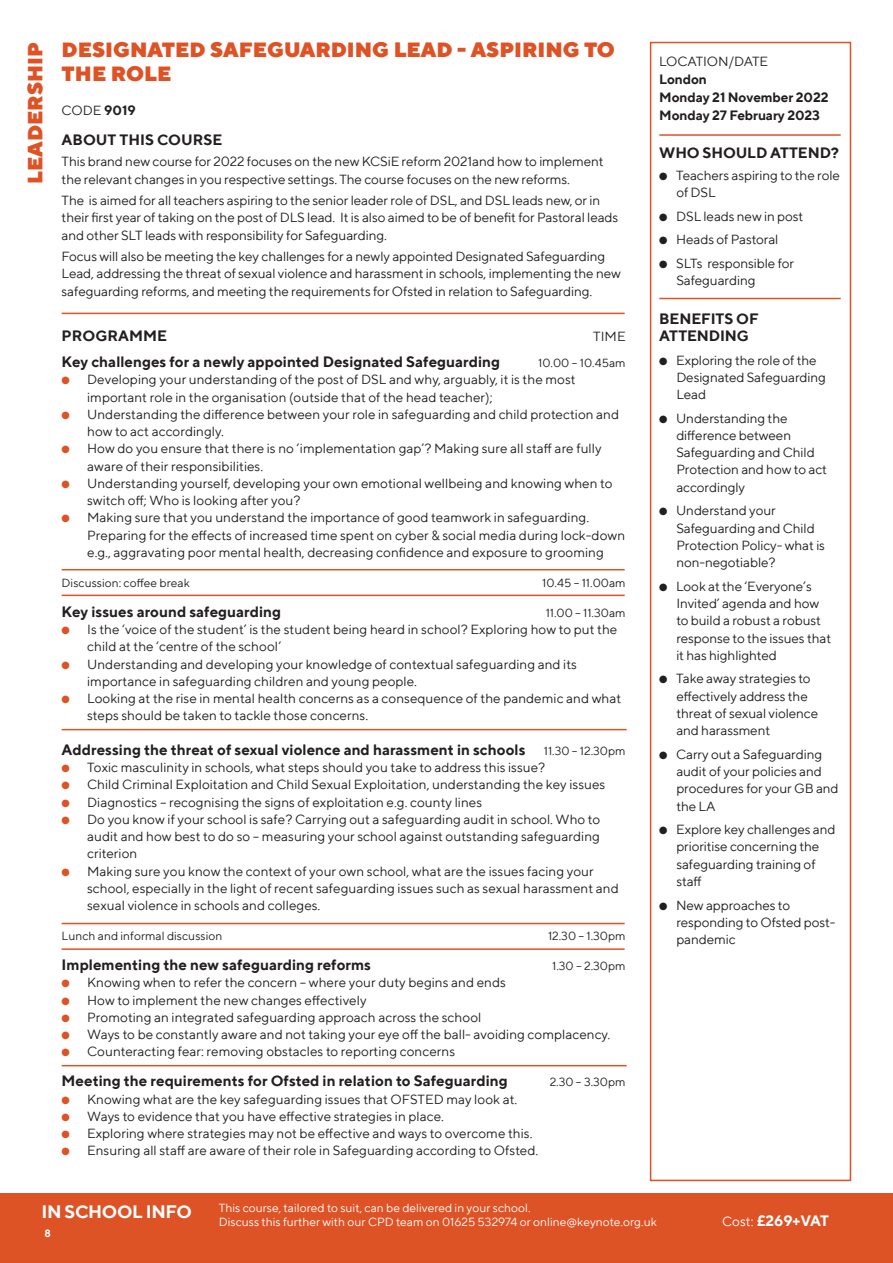
<style>
.page{position:relative;width:893px;height:1263px;background:#fff}
.page>*{position:absolute;margin:0;border:0;box-sizing:border-box;transform-origin:0 0}
.t1{font:900 21px/24px "TT Norms";color:#de5326}
.t2{font:700 18px "TT Norms";letter-spacing:-.02em;color:#fff}
.t3{font:700 15px/17.2px "TT Norms";color:#231f20}
.t4{font:700 15px "TT Norms";letter-spacing:-.03em;color:#fff}
.t5{font:13.5px/17.2px "TT Norms";color:#231f20}
.t6{font:700 13.5px/18px "TT Norms";letter-spacing:-.01em;color:#231f20}
.t7{font:12px "TT Norms";color:#fff}
.t8{font:12px "TT Norms";color:#231f20}
.t9{font:700 10.5px "TT Norms";color:#fff}
.s1{font-weight:700}
.s2{color:#de5326}
.s3{font-weight:400;font-size:12px}
.s4{font-weight:400;font-size:13.5px}
</style>
<div class="page">
<div style="left:0;top:1193px;width:893px;height:70px;background:#de5326"></div>
<hr style="left:62px;top:729px;width:565px;height:1px;background:#de5326">
<hr style="left:62px;top:1065px;width:565px;height:1px;background:#de5326">
<hr style="left:62px;top:313px;width:563px;height:1px;background:#de5326">
<div style="left:650px;top:42px;width:201px;height:1139px;background:#fff;border:2px solid #de5326"></div>
<hr style="left:659px;top:134px;width:182px;height:2px;background:#de5326">
<hr style="left:659px;top:298px;width:182px;height:1px;background:#de5326">
<hr style="left:62px;top:569px;width:563px;height:1px;background:#de5326">
<hr style="left:62px;top:595px;width:563px;height:1px;background:#de5326">
<hr style="left:62px;top:923px;width:563px;height:1px;background:#de5326">
<hr style="left:62px;top:948px;width:563px;height:2px;background:#de5326">
<p class="t1" style="left:23px;top:184px;width:143px;rotate:-90deg">LEADERSHIP</p>
<p class="t1" style="left:62px;top:38px;width:555px">DESIGNATED SAFEGUARDING LEAD - ASPIRING TO<br>THE ROLE</p>
<p class="t5" style="left:62px;top:101px;width:76px">CODE <span class="s1">9019</span></p>
<p class="t3" style="left:62px;top:131px;width:162px">ABOUT THIS COURSE</p>
<p class="t5" style="left:62px;top:153px;width:544px">This brand new course for 2022 focuses on the new KCSiE reform 2021and how to implement the relevant changes in you respective settings. The course focuses on the new reforms.</p>
<p class="t5" style="left:62px;top:191px;width:558px">The is aimed for all teachers aspiring to the senior leader role of DSL, and DSL leads new, or in their first year of taking on the post of DLS lead. It is also aimed to be of benefit for Pastoral leads and other SLT leads with responsibility for Safeguarding.</p>
<p class="t5" style="left:62px;top:247px;width:561px">Focus will also be meeting the key challenges for a newly appointed Designated Safeguarding<br>Lead, addressing the threat of sexual violence and harassment in schools, implementing the new safeguarding reforms, and meeting the requirements for Ofsted in relation to Safeguarding.</p>
<p class="t3" style="left:62px;top:327px;width:107px">PROGRAMME</p>
<p class="t5" style="left:593px;top:328px;width:34px">TIME</p>
<p class="t3" style="left:62px;top:353px;width:440px">Key challenges for a newly appointed Designated Safeguarding</p>
<p class="t8" style="left:538px;top:355px;width:89px">10.00 – 10.45am</p>
<p class="t5" style="left:87px;top:371px;width:490px;text-indent:-26px"><span class="s2">●</span> Developing your understanding of the post of DSL and why, arguably, it is the most important role in the organisation (outside that of the head teacher);</p>
<p class="t5" style="left:87px;top:405px;width:534px;text-indent:-26px"><span class="s2">●</span> Understanding the difference between your role in safeguarding and child protection and how to act accordingly.</p>
<p class="t5" style="left:87px;top:440px;width:516px;text-indent:-26px"><span class="s2">●</span> How do you ensure that there is no ‘implementation gap’? Making sure all staff are fully aware of their responsibilities.</p>
<p class="t5" style="left:87px;top:474px;width:527px;text-indent:-26px"><span class="s2">●</span> Understanding yourself, developing your own emotional wellbeing and knowing when to switch off; Who is looking after you?</p>
<p class="t5" style="left:62px;top:509px;width:529px"><span class="s2">●</span> Making sure that you understand the importance of good teamwork in safeguarding.</p>
<p class="t5" style="left:87px;top:526px;width:539px">Preparing for the effects of increased time spent on cyber &amp; social media during lock-down e.g., aggravating poor mental health, decreasing confidence and exposure to grooming</p>
<p class="t8" style="left:62px;top:575px;width:130px">Discussion: coffee break</p>
<p class="t8" style="left:542px;top:575px;width:85px">10.45 – 11.00am</p>
<p class="t3" style="left:62px;top:603px;width:221px">Key issues around safeguarding</p>
<p class="t8" style="left:546px;top:605px;width:82px">11.00 – 11.30am</p>
<p class="t5" style="left:87px;top:620px;width:532px;text-indent:-26px"><span class="s2">●</span> Is the ‘voice of the student’ is the student being heard in school? Exploring how to put the child at the ‘centre of the school’</p>
<p class="t5" style="left:87px;top:655px;width:491px;text-indent:-26px"><span class="s2">●</span> Understanding and developing your knowledge of contextual safeguarding and its importance in safeguarding children and young people.</p>
<p class="t5" style="left:87px;top:689px;width:536px;text-indent:-26px"><span class="s2">●</span> Looking at the rise in mental health concerns as a consequence of the pandemic and what steps should be taken to tackle those concerns.</p>
<p class="t3" style="left:62px;top:741px;width:566px">Addressing the threat of sexual violence and harassment in schools <span class="s3">11.30 – 12.30pm</span></p>
<p class="t5" style="left:62px;top:758px;width:485px"><span class="s2">●</span> Toxic masculinity in schools, what steps should you take to address this issue?</p>
<p class="t5" style="left:62px;top:776px;width:545px"><span class="s2">●</span> Child Criminal Exploitation and Child Sexual Exploitation, understanding the key issues</p>
<p class="t5" style="left:62px;top:793px;width:422px"><span class="s2">●</span> Diagnostics – recognising the signs of exploitation e.g. county lines</p>
<p class="t5" style="left:87px;top:810px;width:515px;text-align:justify;text-indent:-26px"><span class="s2">●</span> Do you know if your school is safe? Carrying out a safeguarding audit in school. Who to audit and how best to do so – measuring your school against outstanding safeguarding criterion</p>
<p class="t5" style="left:87px;top:862px;width:533px;text-indent:-26px"><span class="s2">●</span> Making sure you know the context of your own school, what are the issues facing your school, especially in the light of recent safeguarding issues such as sexual harassment and sexual violence in schools and colleges.</p>
<p class="t8" style="left:62px;top:928px;width:162px">Lunch and informal discussion</p>
<p class="t8" style="left:548px;top:928px;width:79px">12.30 – 1.30pm</p>
<p class="t3" style="left:62px;top:956px;width:311px">Implementing the new safeguarding reforms</p>
<p class="t8" style="left:552px;top:958px;width:75px">1.30 – 2.30pm</p>
<p class="t5" style="left:62px;top:974px;width:446px"><span class="s2">●</span> Knowing when to refer the concern – where your duty begins and ends</p>
<p class="t5" style="left:62px;top:991px;width:306px"><span class="s2">●</span> How to implement the new changes effectively</p>
<p class="t5" style="left:62px;top:1008px;width:421px"><span class="s2">●</span> Promoting an integrated safeguarding approach across the school</p>
<p class="t5" style="left:62px;top:1025px;width:550px"><span class="s2">●</span> Ways to be constantly aware and not taking your eye off the ball- avoiding complacency.</p>
<p class="t5" style="left:62px;top:1043px;width:395px"><span class="s2">●</span> Counteracting fear: removing obstacles to reporting concerns</p>
<p class="t3" style="left:62px;top:1072px;width:448px">Meeting the requirements for Ofsted in relation to Safeguarding</p>
<p class="t8" style="left:550px;top:1075px;width:78px">2.30 – 3.30pm</p>
<p class="t5" style="left:62px;top:1090px;width:457px"><span class="s2">●</span> Knowing what are the key safeguarding issues that OFSTED may look at.</p>
<p class="t5" style="left:62px;top:1107px;width:384px"><span class="s2">●</span> Ways to evidence that you have effective strategies in place.</p>
<p class="t5" style="left:62px;top:1124px;width:472px"><span class="s2">●</span> Exploring where strategies may not be effective and ways to overcome this.</p>
<p class="t5" style="left:62px;top:1142px;width:478px"><span class="s2">●</span> Ensuring all staff are aware of their role in Safeguarding according to Ofsted.</p>
<p class="t5" style="left:659px;top:52px;width:110px">LOCATION/DATE</p>
<p class="t6" style="left:659px;top:70px;width:171px">London<br>Monday 21 November 2022</p>
<p class="t6" style="left:659px;top:106px;width:162px">Monday 27 February 2023</p>
<p class="t3" style="left:659px;top:144px;width:181px">WHO SHOULD ATTEND?</p>
<p class="t5" style="left:676px;top:166px;width:165px;text-indent:-17px">● Teachers aspiring to the role of DSL</p>
<p class="t5" style="left:659px;top:207px;width:146px">● ⮚DSL leads new in post</p>
<p class="t5" style="left:659px;top:231px;width:121px">● ⮚Heads of Pastoral</p>
<p class="t5" style="left:676px;top:254px;width:119px;text-indent:-17px">● ⮚SLTs responsible for<br>Safeguarding</p>
<p class="t3" style="left:659px;top:309px;width:101px">BENEFITS OF<br>ATTENDING</p>
<p class="t5" style="left:676px;top:351px;width:151px;text-indent:-17px">● Exploring the role of the<br>Designated Safeguarding<br>Lead</p>
<p class="t5" style="left:676px;top:409px;width:152px;text-indent:-17px">● ⮚Understanding the difference between<br>Safeguarding and Child<br>Protection and how to act accordingly</p>
<p class="t5" style="left:676px;top:502px;width:150px;text-indent:-17px">● ⮚Understand your<br>Safeguarding and Child<br>Protection Policy- what is non-negotiable?</p>
<p class="t5" style="left:676px;top:577px;width:156px;text-indent:-17px">● ⮚Look at the ‘Everyone’s<br>Invited’ agenda and how to build a robust a robust response to the issues that it has highlighted</p>
<p class="t5" style="left:676px;top:670px;width:143px;text-indent:-17px">● ⮚Take away strategies to effectively address the threat of sexual violence and harassment</p>
<p class="t5" style="left:676px;top:745px;width:164px;text-indent:-17px">● ⮚Carry out a Safeguarding audit of your policies and procedures for your GB and the LA</p>
<p class="t5" style="left:676px;top:820px;width:161px;text-indent:-17px">● ⮚Explore key challenges and prioritise concerning the safeguarding training of staff</p>
<p class="t5" style="left:676px;top:896px;width:161px;text-indent:-17px">● ⮚New approaches to responding to Ofsted post&shy;pandemic</p>
<p class="t2" style="left:42px;top:1200px;width:152px">IN SCHOOL INFO</p>
<p class="t9" style="left:45px;top:1226px;width:8px">8</p>
<p class="t7" style="left:219px;top:1201px;width:313px">This course, tailored to suit, can be delivered in your school.</p>
<p class="t7" style="left:219px;top:1214px;width:439px">Discuss this further with our CPD team on 01625 532974 or online@keynote.org.uk</p>
<p class="t4" style="left:722px;top:1211px;width:108px"><span class="s4">Cost:</span> £269+VAT</p>
</div>
